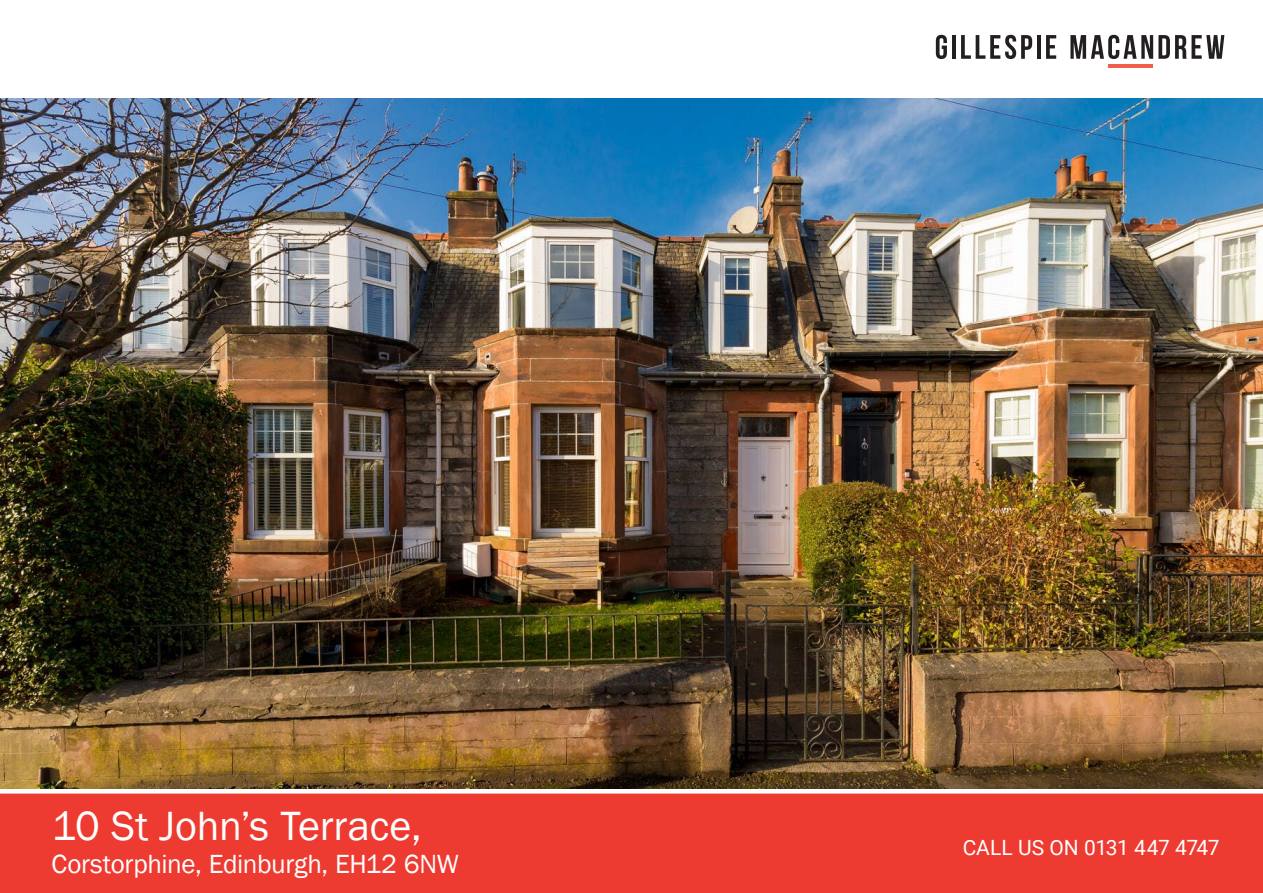
<style>
.page{position:relative;width:1263px;height:893px;background:#fff}
.page>*{position:absolute;margin:0;border:0;box-sizing:border-box;transform-origin:0 0}
._1_address{font:42px "Franklin Gothic";letter-spacing:-.005em;color:#fff}
._1_address-2{font:27px "Franklin Gothic";letter-spacing:-.01em;color:#fff}
.t1{font:21px "Roboto";letter-spacing:-.02em;color:#fff}
</style>
<div class="page">
<div style="left:0;top:794px;width:1263px;height:99px;background:#ee3b31"></div>
<img style="left:0;top:99px;width:1263px;height:690px">
<hr style="left:1108px;top:64px;width:45px;height:4px;background:#f15e4a">
<svg style="left:936px;top:35px;width:11px;height:24px"></svg>
<hr style="left:952px;top:35px;width:4px;height:24px;background:#231f20">
<svg style="left:961px;top:35px;width:71px;height:24px"></svg>
<hr style="left:1037px;top:35px;width:4px;height:24px;background:#231f20">
<svg style="left:1046px;top:35px;width:10px;height:24px"></svg>
<svg style="left:1070px;top:35px;width:154px;height:24px"></svg>
<p class="_1_address" style="left:51px;top:799px;width:372px">10 St John’s Terrace,</p>
<p class="_1_address-2" style="left:51px;top:847px;width:409px">Corstorphine, Edinburgh, EH12 6NW</p>
<p class="t1" style="left:963px;top:833px;width:259px">CALL US ON 0131 447 4747</p>
</div>
